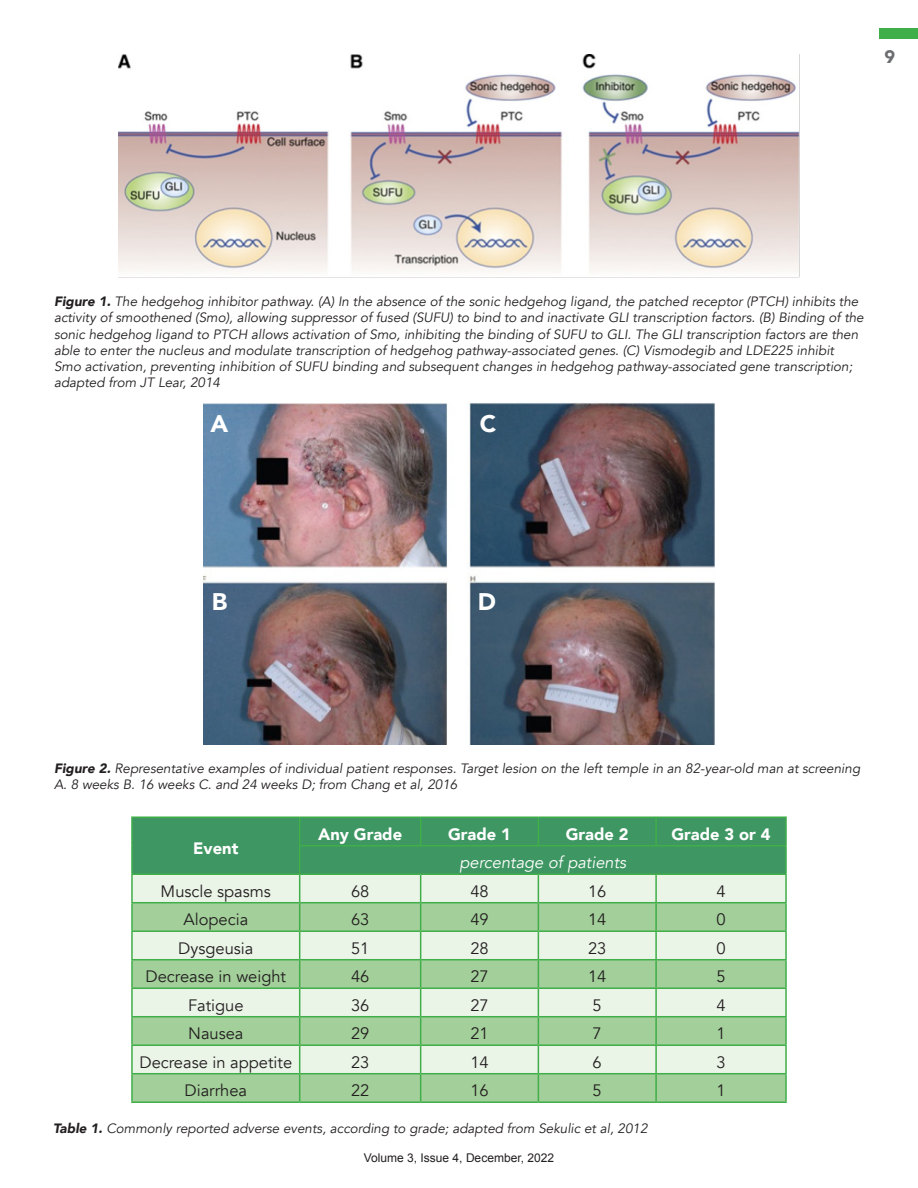
<style>
.page{position:relative;width:918px;height:1188px;background:#fff}
.page>*{position:absolute;margin:0;border:0;box-sizing:border-box;transform-origin:0 0}
.t1{font:900 24px "Avenir";color:#fff}
.t2{font:900 18px "Avenir";color:#6c6d70}
.t3{font:16.5px "Avenir";color:#231f20}
.t4{font:900 16.5px "Avenir";color:#fff}
.t5{font:italic 16.5px "Avenir";color:#fff}
.t6{font:italic 13.5px/16.2px "Avenir";color:#231f20}
.t7{font:12px "Arial";color:#231f20}
.s1{font-weight:900}
</style>
<div class="page">
<div style="left:879px;top:28px;width:39px;height:11px;background:#40ae49"></div>
<img style="left:118px;top:54px;width:682px;height:224px">
<img style="left:203px;top:402px;width:512px;height:343px">
<hr style="left:131px;top:816px;width:169px;height:2px;background:#40ae49">
<hr style="left:131px;top:818px;width:2px;height:28px;background:#40ae49">
<hr style="left:300px;top:816px;width:121px;height:2px;background:#40ae49">
<hr style="left:421px;top:816px;width:117px;height:2px;background:#40ae49">
<hr style="left:538px;top:816px;width:118px;height:2px;background:#40ae49">
<hr style="left:656px;top:816px;width:131px;height:2px;background:#40ae49">
<hr style="left:785px;top:818px;width:2px;height:27px;background:#40ae49">
<hr style="left:131px;top:846px;width:2px;height:27px;background:#40ae49">
<hr style="left:656px;top:845px;width:131px;height:1px;background:#40ae49">
<hr style="left:785px;top:846px;width:2px;height:27px;background:#40ae49">
<hr style="left:131px;top:873px;width:169px;height:2px;background:#40ae49">
<hr style="left:131px;top:875px;width:2px;height:27px;background:#40ae49">
<hr style="left:656px;top:873px;width:131px;height:2px;background:#40ae49">
<hr style="left:785px;top:875px;width:2px;height:27px;background:#40ae49">
<hr style="left:131px;top:902px;width:169px;height:1px;background:#40ae49">
<hr style="left:131px;top:903px;width:2px;height:27px;background:#40ae49">
<hr style="left:656px;top:902px;width:131px;height:1px;background:#40ae49">
<hr style="left:785px;top:903px;width:2px;height:27px;background:#40ae49">
<hr style="left:131px;top:930px;width:169px;height:2px;background:#40ae49">
<hr style="left:131px;top:932px;width:2px;height:27px;background:#40ae49">
<hr style="left:656px;top:930px;width:131px;height:2px;background:#40ae49">
<hr style="left:785px;top:932px;width:2px;height:27px;background:#40ae49">
<hr style="left:131px;top:959px;width:169px;height:1px;background:#40ae49">
<hr style="left:131px;top:960px;width:2px;height:27px;background:#40ae49">
<hr style="left:656px;top:959px;width:131px;height:1px;background:#40ae49">
<hr style="left:785px;top:960px;width:2px;height:27px;background:#40ae49">
<hr style="left:131px;top:987px;width:169px;height:2px;background:#40ae49">
<hr style="left:131px;top:989px;width:2px;height:27px;background:#40ae49">
<hr style="left:656px;top:987px;width:131px;height:2px;background:#40ae49">
<hr style="left:785px;top:989px;width:2px;height:27px;background:#40ae49">
<hr style="left:131px;top:1016px;width:169px;height:1px;background:#40ae49">
<hr style="left:131px;top:1017px;width:2px;height:27px;background:#40ae49">
<hr style="left:656px;top:1016px;width:131px;height:1px;background:#40ae49">
<hr style="left:785px;top:1017px;width:2px;height:27px;background:#40ae49">
<hr style="left:131px;top:1044px;width:169px;height:2px;background:#40ae49">
<hr style="left:131px;top:1046px;width:2px;height:27px;background:#40ae49">
<hr style="left:656px;top:1044px;width:131px;height:2px;background:#40ae49">
<hr style="left:785px;top:1046px;width:2px;height:27px;background:#40ae49">
<hr style="left:131px;top:1073px;width:169px;height:1px;background:#40ae49">
<hr style="left:131px;top:1074px;width:2px;height:27px;background:#40ae49">
<svg style="left:132px;top:817px;width:654px;height:284px;background:#a4d0a7"></svg>
<hr style="left:656px;top:1073px;width:131px;height:1px;background:#40ae49">
<hr style="left:655px;top:1074px;width:2px;height:27px;background:#40ae49">
<hr style="left:785px;top:1074px;width:2px;height:27px;background:#40ae49">
<hr style="left:131px;top:1101px;width:169px;height:2px;background:#40ae49">
<hr style="left:300px;top:1101px;width:121px;height:2px;background:#40ae49">
<hr style="left:421px;top:1101px;width:117px;height:2px;background:#40ae49">
<hr style="left:538px;top:1101px;width:118px;height:2px;background:#40ae49">
<hr style="left:656px;top:1101px;width:131px;height:2px;background:#40ae49">
<h2 class="t2" style="left:885px;top:42px;width:12px">9</h2>
<p class="t6" style="left:54px;top:294px;width:811px"><span class="s1">Figure 1.</span> The hedgehog inhibitor pathway. (A) In the absence of the sonic hedgehog ligand, the patched receptor (PTCH) inhibits the activity of smoothened (Smo), allowing suppressor of fused (SUFU) to bind to and inactivate GLI transcription factors. (B) Binding of the sonic hedgehog ligand to PTCH allows activation of Smo, inhibiting the binding of SUFU to GLI. The GLI transcription factors are then able to enter the nucleus and modulate transcription of hedgehog pathway-associated genes. (C) Vismodegib and LDE225 inhibit Smo activation, preventing inhibition of SUFU binding and subsequent changes in hedgehog pathway-associated gene transcription; adapted from JT Lear, 2014</p>
<p class="t1" style="left:210px;top:403px;width:19px">A</p>
<p class="t1" style="left:480px;top:403px;width:18px">C</p>
<p class="t1" style="left:212px;top:582px;width:17px">B</p>
<p class="t1" style="left:478px;top:582px;width:20px">D</p>
<p class="t6" style="left:54px;top:761px;width:808px"><span class="s1">Figure 2.</span> Representative examples of individual patient responses. Target lesion on the left temple in an 82-year-old man at screening<br>A. 8 weeks B. 16 weeks C. and 24 weeks D; from Chang et al, 2016</p>
<p class="t4" style="left:193px;top:834px;width:47px">Event</p>
<p class="t4" style="left:318px;top:820px;width:86px">Any Grade</p>
<p class="t4" style="left:448px;top:820px;width:64px">Grade 1</p>
<p class="t4" style="left:566px;top:820px;width:64px">Grade 2</p>
<p class="t4" style="left:671px;top:820px;width:101px">Grade 3 or 4</p>
<p class="t5" style="left:459px;top:853px;width:168px">percentage of patients</p>
<p class="t3" style="left:161px;top:881px;width:112px">Muscle spasms</p>
<p class="t3" style="left:351px;top:881px;width:20px">68</p>
<p class="t3" style="left:470px;top:881px;width:20px">48</p>
<p class="t3" style="left:588px;top:881px;width:20px">16</p>
<p class="t3" style="left:716px;top:881px;width:11px">4</p>
<p class="t3" style="left:183px;top:910px;width:66px">Alopecia</p>
<p class="t3" style="left:351px;top:910px;width:20px">63</p>
<p class="t3" style="left:470px;top:910px;width:20px">49</p>
<p class="t3" style="left:588px;top:910px;width:20px">14</p>
<p class="t3" style="left:716px;top:910px;width:11px">0</p>
<p class="t3" style="left:178px;top:938px;width:77px">Dysgeusia</p>
<p class="t3" style="left:351px;top:938px;width:20px">51</p>
<p class="t3" style="left:470px;top:938px;width:20px">28</p>
<p class="t3" style="left:588px;top:938px;width:20px">23</p>
<p class="t3" style="left:716px;top:938px;width:11px">0</p>
<p class="t3" style="left:146px;top:967px;width:142px">Decrease in weight</p>
<p class="t3" style="left:351px;top:967px;width:20px">46</p>
<p class="t3" style="left:470px;top:967px;width:20px">27</p>
<p class="t3" style="left:588px;top:967px;width:20px">14</p>
<p class="t3" style="left:716px;top:967px;width:11px">5</p>
<p class="t3" style="left:188px;top:995px;width:57px">Fatigue</p>
<p class="t3" style="left:351px;top:995px;width:20px">36</p>
<p class="t3" style="left:470px;top:995px;width:20px">27</p>
<p class="t3" style="left:593px;top:995px;width:11px">5</p>
<p class="t3" style="left:716px;top:995px;width:11px">4</p>
<p class="t3" style="left:188px;top:1024px;width:57px">Nausea</p>
<p class="t3" style="left:351px;top:1024px;width:20px">29</p>
<p class="t3" style="left:470px;top:1024px;width:20px">21</p>
<p class="t3" style="left:593px;top:1024px;width:11px">7</p>
<p class="t3" style="left:716px;top:1024px;width:11px">1</p>
<p class="t3" style="left:139px;top:1052px;width:154px">Decrease in appetite</p>
<p class="t3" style="left:351px;top:1052px;width:20px">23</p>
<p class="t3" style="left:470px;top:1052px;width:20px">14</p>
<p class="t3" style="left:593px;top:1052px;width:11px">6</p>
<p class="t3" style="left:716px;top:1052px;width:11px">3</p>
<p class="t3" style="left:185px;top:1081px;width:64px">Diarrhea</p>
<p class="t3" style="left:351px;top:1081px;width:20px">22</p>
<p class="t3" style="left:470px;top:1081px;width:20px">16</p>
<p class="t3" style="left:593px;top:1081px;width:11px">5</p>
<p class="t3" style="left:716px;top:1081px;width:11px">1</p>
<p class="t6" style="left:53px;top:1121px;width:596px"><span class="s1">Table 1.</span> Commonly reported adverse events, according to grade; adapted from Sekulic et al, 2012</p>
<p class="t7" style="left:364px;top:1150px;width:192px">Volume 3, Issue 4, December, 2022</p>
</div>
